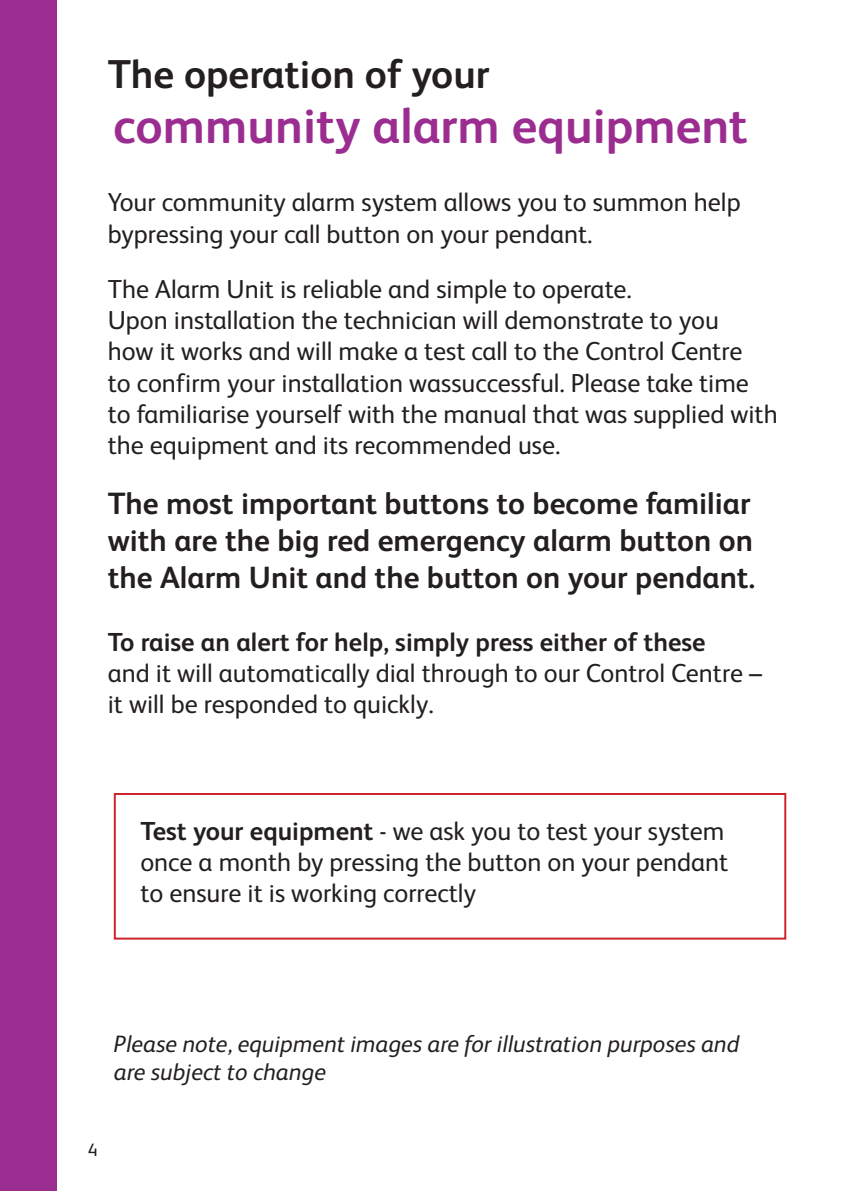
<style>
.page{position:relative;width:842px;height:1191px;background:#fff}
.page>*{position:absolute;margin:0;border:0;box-sizing:border-box;transform-origin:0 0}
.t1{font:700 49.8px "FS Albert";color:#9b2d91}
.t2{font:700 40.2px "FS Albert";color:#231f20}
.t3{font:700 30.8px/37px "FS Albert";color:#231f20}
.t4{font:26px/31.2px "FS Albert";color:#231f20}
.t5{font:700 26px "FS Albert";color:#231f20}
.t6{font:italic 23.6px/28.4px "FS Albert";color:#231f20}
.t7{font:18px "FS Albert";color:#231f20}
.s1{font-weight:700}
</style>
<div class="page">
<div style="left:0;top:0;width:57px;height:1191px;background:#9b2d91"></div>
<div style="left:114px;top:793px;width:672px;height:146px;border:2px solid #d1232a"></div>
<p class="t2" style="left:108px;top:51px;width:383px">The operation of your</p>
<p class="t1" style="left:113px;top:97px;width:636px">community alarm equipment</p>
<p class="t4" style="left:108px;top:187px;width:634px">Your community alarm system allows you to summon help</p>
<p class="t4" style="left:108px;top:218px;width:486px">bypressing your call button on your pendant.</p>
<p class="t4" style="left:108px;top:273px;width:526px">The Alarm Unit is reliable and simple to operate.</p>
<p class="t4" style="left:108px;top:304px;width:613px">Upon installation the technician will demonstrate to you</p>
<p class="t4" style="left:108px;top:336px;width:636px">how it works and will make a test call to the Control Centre</p>
<p class="t4" style="left:108px;top:367px;width:643px">to confirm your installation wassuccessful. Please take time</p>
<p class="t4" style="left:108px;top:398px;width:671px">to familiarise yourself with the manual that was supplied with the equipment and its recommended use.</p>
<p class="t3" style="left:108px;top:485px;width:644px">The most important buttons to become familiar</p>
<p class="t3" style="left:108px;top:522px;width:649px">with are the big red emergency alarm button on the Alarm Unit and the button on your pendant.</p>
<p class="t5" style="left:108px;top:627px;width:599px">To raise an alert for help, simply press either of these</p>
<p class="t4" style="left:108px;top:657px;width:656px">and it will automatically dial through to our Control Centre –</p>
<p class="t4" style="left:108px;top:688px;width:327px">it will be responded to quickly.</p>
<p class="t4" style="left:140px;top:815px;width:589px"><span class="s1">Test your equipment</span> - we ask you to test your system once a month by pressing the button on your pendant</p>
<p class="t4" style="left:140px;top:877px;width:337px">to ensure it is working correctly</p>
<p class="t6" style="left:114px;top:1029px;width:627px">Please note, equipment images are for illustration purposes and are subject to change</p>
<p class="t7" style="left:88px;top:1140px;width:11px">4</p>
</div>
